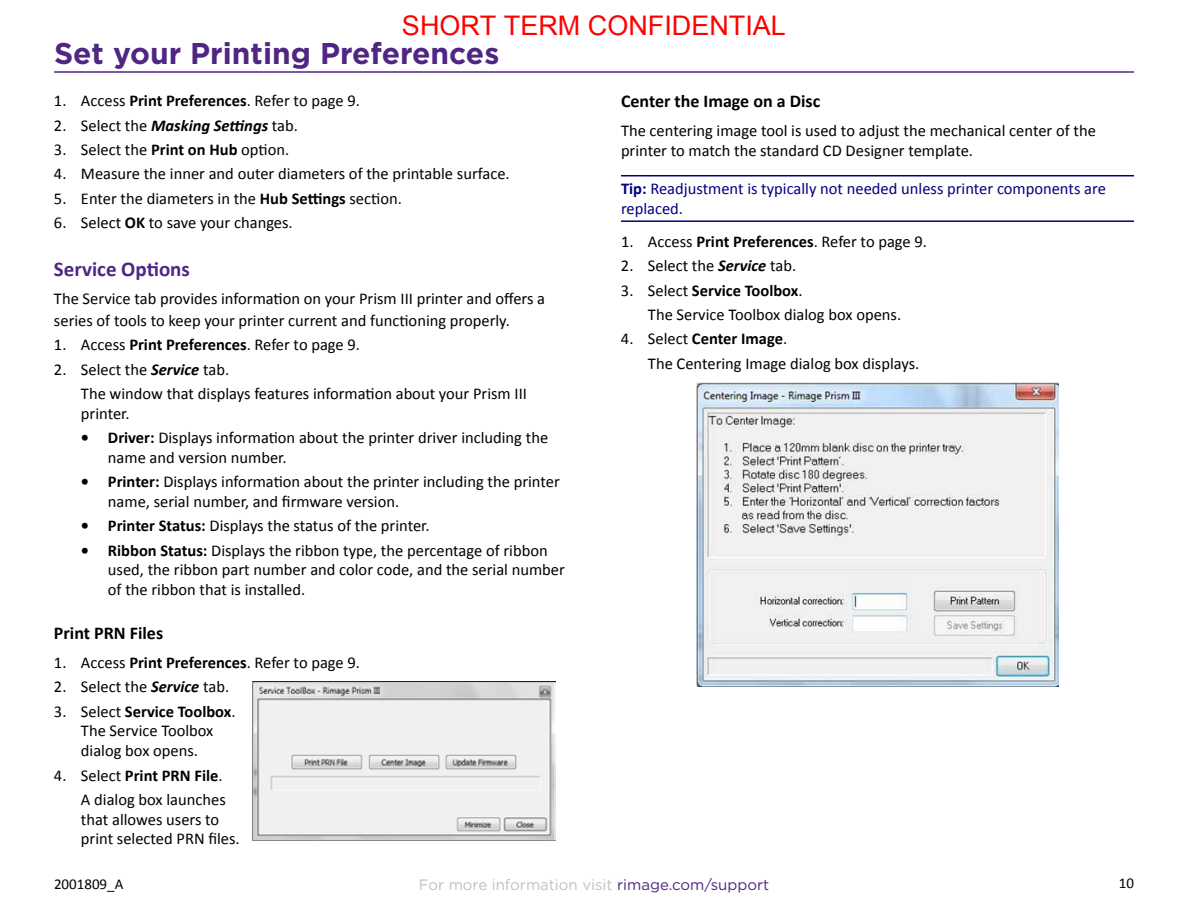
<style>
.page{position:relative;width:1188px;height:918px;background:#fff}
.page>*{position:absolute;margin:0;border:0;box-sizing:border-box;transform-origin:0 0}
.t1{font:700 30px "Gotham";color:#4f2683}
.t2{font:27px "Arial";color:#f00}
.t3{font:700 21px "Calibri";color:#4f2683}
.t4{font:700 18px "Calibri";color:#000}
.t5{font:16.5px/19.8px "Calibri";color:#000}
.t6{font:16.5px/19.8px "Calibri";color:#000080}
.t7{font:15px "Gotham";color:#c0c0c0}
.t8{font:15px "Calibri";color:#000}
.s1{font-weight:700}
.s2{font-weight:700;font-style:italic}
.s3{color:#4f2683}
</style>
<div class="page">
<hr style="left:54px;top:71px;width:1080px;height:2px;background:#4f2683">
<hr style="left:621px;top:175px;width:513px;height:1px;background:#000080">
<hr style="left:621px;top:220px;width:513px;height:2px;background:#000080">
<img style="left:253px;top:681px;width:302px;height:159px">
<img style="left:697px;top:383px;width:361px;height:303px">
<h2 class="t2" style="left:402px;top:8px;width:386px">SHORT TERM CONFIDENTIAL</h2>
<h1 class="t1" style="left:54px;top:36px;width:447px">Set your Printing Preferences</h1>
<p class="t5" style="left:54px;top:91px;width:308px">1. Access <span class="s1">Print Preferences</span>. Refer to page 9.</p>
<p class="t5" style="left:54px;top:115px;width:246px">2. Select the <span class="s2">Masking Settings</span> tab.</p>
<p class="t5" style="left:54px;top:140px;width:237px">3. Select the <span class="s1">Print on Hub</span> option.</p>
<p class="t5" style="left:54px;top:164px;width:457px">4. Measure the inner and outer diameters of the printable surface.</p>
<p class="t5" style="left:54px;top:188px;width:349px">5. Enter the diameters in the <span class="s1">Hub Settings</span> section.</p>
<p class="t5" style="left:54px;top:213px;width:240px">6. Select <span class="s1">OK</span> to save your changes.</p>
<p class="t3" style="left:54px;top:255px;width:137px">Service Options</p>
<p class="t5" style="left:54px;top:288px;width:493px;line-height:21.6px">The Service tab provides information on your Prism III printer and offers a series of tools to keep your printer current and functioning properly.</p>
<p class="t5" style="left:54px;top:335px;width:308px">1. Access <span class="s1">Print Preferences</span>. Refer to page 9.</p>
<p class="t5" style="left:81px;top:357px;width:448px;line-height:24.3px;text-indent:-27px">2. Select the <span class="s2">Service</span> tab.<br>The window that displays features information about your Prism III</p>
<p class="t5" style="left:81px;top:403px;width:50px">printer.</p>
<p class="t5" style="left:108px;top:428px;width:442px;text-indent:-27px"><span class="s1">• Driver:</span> Displays information about the printer driver including the name and version number.</p>
<p class="t5" style="left:108px;top:472px;width:453px;text-indent:-27px"><span class="s1">• Printer:</span> Displays information about the printer including the printer name, serial number, and firmware version.</p>
<p class="t5" style="left:81px;top:516px;width:350px"><span class="s1">• Printer Status:</span> Displays the status of the printer.</p>
<p class="t5" style="left:108px;top:540px;width:459px;text-indent:-27px"><span class="s1">• Ribbon Status:</span> Displays the ribbon type, the percentage of ribbon used, the ribbon part number and color code, and the serial number of the ribbon that is installed.</p>
<p class="t4" style="left:54px;top:622px;width:111px">Print PRN Files</p>
<p class="t5" style="left:54px;top:653px;width:308px">1. Access <span class="s1">Print Preferences</span>. Refer to page 9.</p>
<p class="t5" style="left:54px;top:677px;width:177px">2. Select the <span class="s2">Service</span> tab.</p>
<p class="t5" style="left:81px;top:701px;width:156px;text-indent:-27px">3. Select <span class="s1">Service Toolbox</span>.<br>The Service Toolbox dialog box opens.</p>
<p class="t5" style="left:54px;top:763px;width:173px;line-height:24.3px;text-align:right">4. Select <span class="s1">Print PRN File</span>.<br>A dialog box launches</p>
<p class="t5" style="left:81px;top:809px;width:160px">that allowes users to print selected PRN files.</p>
<p class="t4" style="left:621px;top:90px;width:201px">Center the Image on a Disc</p>
<p class="t5" style="left:621px;top:121px;width:476px">The centering image tool is used to adjust the mechanical center of the printer to match the standard CD Designer template.</p>
<p class="t6" style="left:621px;top:179px;width:486px"><span class="s1">Tip:</span> Readjustment is typically not needed unless printer components are replaced.</p>
<p class="t5" style="left:621px;top:232px;width:308px">1. Access <span class="s1">Print Preferences</span>. Refer to page 9.</p>
<p class="t5" style="left:621px;top:256px;width:177px">2. Select the <span class="s2">Service</span> tab.</p>
<p class="t5" style="left:648px;top:278px;width:255px;line-height:24.3px;text-indent:-27px">3. Select <span class="s1">Service Toolbox</span>.<br>The Service Toolbox dialog box opens.</p>
<p class="t5" style="left:648px;top:327px;width:273px;line-height:24.3px;text-indent:-27px">4. Select <span class="s1">Center Image</span>.<br>The Centering Image dialog box displays.</p>
<p class="t8" style="left:54px;top:875px;width:71px">2001809_A</p>
<p class="t7" style="left:419px;top:876px;width:352px">For more information visit <span class="s3">rimage.com/support</span></p>
<p class="t8" style="left:1119px;top:873px;width:17px">10</p>
</div>
